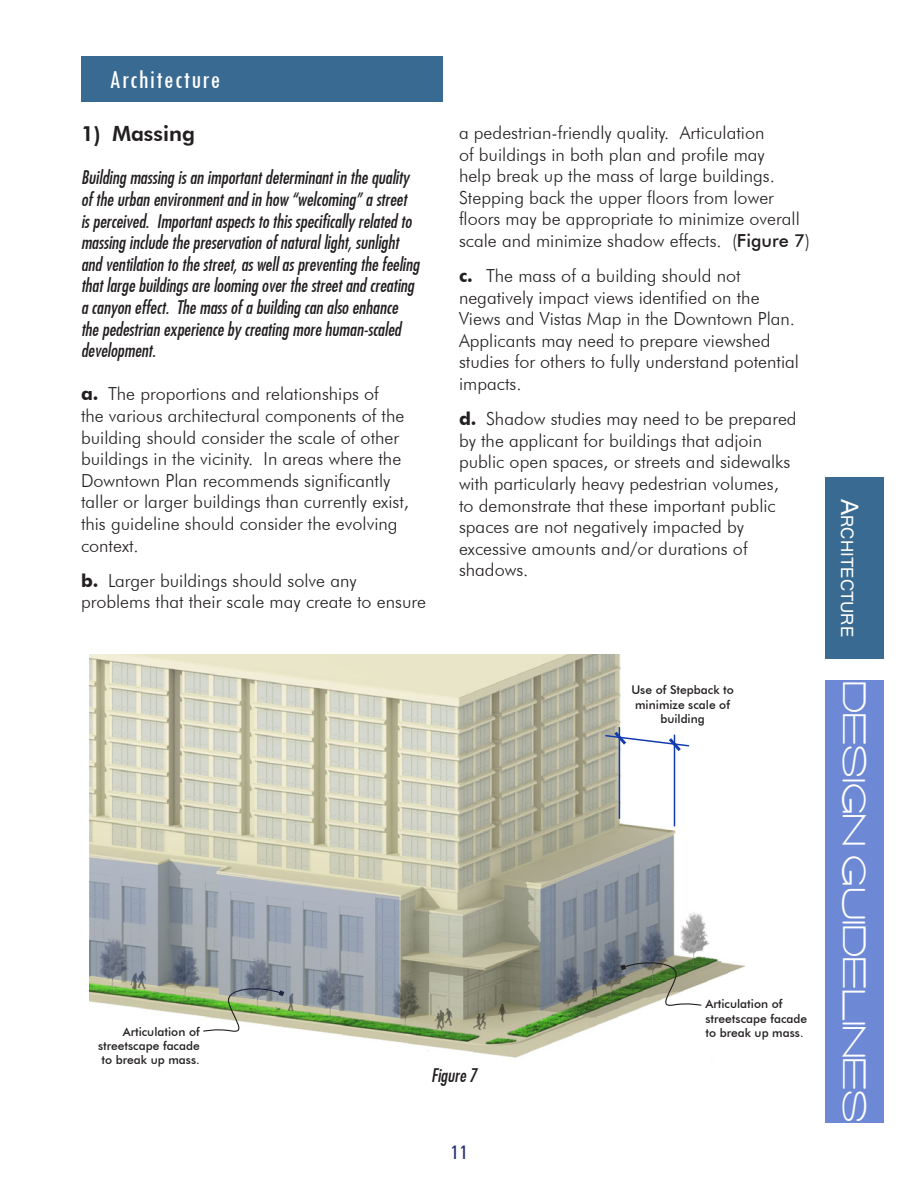
<style>
.page{position:relative;width:918px;height:1188px;background:#fff}
.page>*{position:absolute;margin:0;border:0;box-sizing:border-box;transform-origin:0 0}
.t1{font:34.5px "Salaryman";color:#fff}
.Header_small{font:condensed 27px "Tw Cen";letter-spacing:.05em;color:#fff}
.Header_Body{font:800 21px "Futura BT";color:#231f20}
.TOC_title{font:21px "Raavi";color:#252e6a}
.t2{font:18.9px "Raavi";color:#fff}
.Main_Body{font:300 18px/21.6px "Futura BT";color:#231f20}
.Accent_Body{font:18px/21.6px "Futura Md Cn BT Italic";color:#231f20}
.Figure_Reference{font:18px "Futura Md Cn BT Italic";color:#231f20}
.Accent_Body-2{font:500 12px/14.4px "Futura BT";color:#231f20}
.s1{font-weight:700}
.s2{font-weight:500}
.s3{font-size:27px}
</style>
<div class="page">
<div style="left:825px;top:477px;width:58px;height:182px;background:#396a92"></div>
<div style="left:825px;top:680px;width:58px;height:443px;background:#6d89d5"></div>
<div style="left:81px;top:56px;width:362px;height:46px;background:#396a92"></div>
<img style="left:89px;top:654px;width:656px;height:404px">
<hr style="left:619px;top:728px;width:1px;height:90px;background:#133cac">
<hr style="left:674px;top:735px;width:1px;height:91px;background:#133cac">
<svg style="left:604px;top:728px;width:86px;height:26px"></svg>
<svg style="left:540px;top:835px;width:162px;height:176px;background:#979e9b"></svg>
<svg style="left:202px;top:1018px;width:82px;height:16px"></svg>
<svg style="left:89px;top:857px;width:311px;height:161px;background:#a2aba8"></svg>
<p class="Header_small" style="left:110px;top:63px;width:112px">Architecture</p>
<p class="Header_Body" style="left:81px;top:121px;width:116px">1) Massing</p>
<p class="Accent_Body" style="left:81px;top:167px;width:340px">Building massing is an important determinant in the quality of the urban environment and in how “welcoming” a street is perceived. Important aspects to this specifically related to massing include the preservation of natural light, sunlight and ventilation to the street, as well as preventing the feeling that large buildings are looming over the street and creating a canyon effect. The mass of a building can also enhance the pedestrian experience by creating more human-scaled development.</p>
<p class="Main_Body" style="left:81px;top:383px;width:330px"><span class="s1">a.</span> The proportions and relationships of<br>the various architectural components of the building should consider the scale of other buildings in the vicinity. In areas where the Downtown Plan recommends significantly taller or larger buildings than currently exist, this guideline should consider the evolving context.</p>
<p class="Main_Body" style="left:81px;top:569px;width:347px"><span class="s1">b.</span> Larger buildings should solve any problems that their scale may create to ensure</p>
<p class="Main_Body" style="left:459px;top:122px;width:353px">a pedestrian-friendly quality. Articulation<br>of buildings in both plan and profile may<br>help break up the mass of large buildings.<br>Stepping back the upper floors from lower floors may be appropriate to minimize overall scale and minimize shadow effects. (<span class="s2">Figure 7</span>)</p>
<p class="Main_Body" style="left:459px;top:265px;width:342px"><span class="s1">c.</span> The mass of a building should not negatively impact views identified on the Views and Vistas Map in the Downtown Plan.<br>Applicants may need to prepare viewshed studies for others to fully understand potential impacts.</p>
<p class="Main_Body" style="left:459px;top:408px;width:339px"><span class="s1">d.</span> Shadow studies may need to be prepared by the applicant for buildings that adjoin public open spaces, or streets and sidewalks with particularly heavy pedestrian volumes, to demonstrate that these important public spaces are not negatively impacted by excessive amounts and/or durations of shadows.</p>
<p class="Accent_Body-2" style="left:631px;top:683px;width:104px;text-align:center">Use of Stepback to minimize scale of building</p>
<p class="Accent_Body-2" style="left:705px;top:997px;width:103px">Articulation of streetscape facade</p>
<p class="Accent_Body-2" style="left:123px;top:1024px;width:79px">Articulation of</p>
<p class="Accent_Body-2" style="left:705px;top:1026px;width:100px">to break up mass.</p>
<p class="Accent_Body-2" style="left:98px;top:1038px;width:103px">streetscape facade to break up mass.</p>
<p class="Figure_Reference" style="left:431px;top:1064px;width:47px">Figure 7</p>
<p class="TOC_title" style="left:450px;top:1140px;width:19px">11</p>
<p class="t2" style="left:859px;top:499px;width:140px;rotate:90deg"><span class="s3">A</span>rchitecture</p>
<p class="t1" style="left:868px;top:681px;width:443px;rotate:90deg">Design Guidelines</p>
</div>
